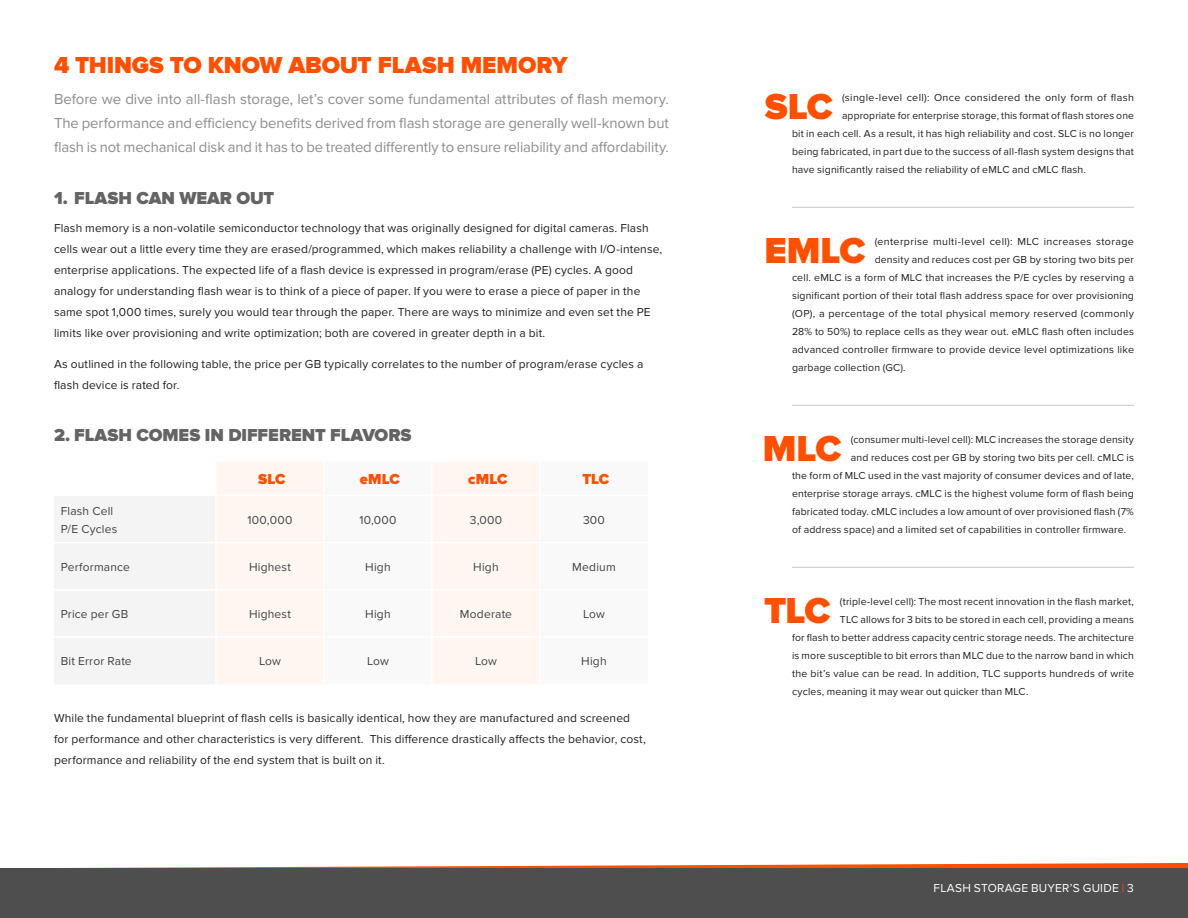
<style>
.page{position:relative;width:1188px;height:918px;background:#fff}
.page>*{position:absolute;margin:0;border:0;box-sizing:border-box;transform-origin:0 0}
.Component_Callout{font:900 37.5px "Proxima Nova";letter-spacing:-.025em;color:#fe5000}
.Heading_1{font:900 24px "Proxima Nova";letter-spacing:-.005em;color:#fe5000}
.t1{font:900 18px "Proxima Nova";letter-spacing:-.005em;color:#646464}
.Subheading{font:15px/24px "Proxima Nova";letter-spacing:-.005em;color:#8b8d90;text-align:justify}
.Table_Header_Row{font:900 15px "Proxima Nova";letter-spacing:-.005em;color:#fe5000}
.Body_Copy{font:12px/21px "Proxima Nova";letter-spacing:.01em;color:#231f20}
.Table_Body{font:12px "Proxima Nova";letter-spacing:.015em;color:#434343}
.Table_Left_Column{font:12px "Proxima Nova";letter-spacing:.015em;color:#434343}
.t2{font:12px "Proxima Nova";letter-spacing:.02em;color:#fff}
.Component_Callout-2{font:10.5px "Proxima Nova";letter-spacing:.015em;color:#231f20}
.Component_Callout-3{font:10.5px "Proxima Nova";letter-spacing:.035em;color:#231f20}
.s1{color:#fe5000}
</style>
<div class="page">
<div style="left:217px;top:462px;width:106px;height:222px;background:#fff6f2"></div>
<div style="left:433px;top:462px;width:106px;height:222px;background:#fff6f2"></div>
<div style="left:54px;top:497px;width:161px;height:187px;background:#f4f4f4"></div>
<hr style="left:216px;top:495px;width:108px;height:1px;background:#fff">
<hr style="left:432px;top:495px;width:108px;height:1px;background:#fff">
<hr style="left:54px;top:542px;width:162px;height:1px;background:#fff">
<hr style="left:216px;top:542px;width:108px;height:1px;background:#fff">
<hr style="left:432px;top:542px;width:108px;height:1px;background:#fff">
<hr style="left:54px;top:589px;width:162px;height:2px;background:#fff">
<hr style="left:216px;top:589px;width:108px;height:2px;background:#fff">
<hr style="left:432px;top:589px;width:108px;height:2px;background:#fff">
<hr style="left:54px;top:636px;width:162px;height:2px;background:#fff">
<hr style="left:216px;top:636px;width:108px;height:2px;background:#fff">
<hr style="left:432px;top:636px;width:108px;height:2px;background:#fff">
<hr style="left:792px;top:207px;width:342px;height:1px;background:#c5c6c7">
<hr style="left:792px;top:405px;width:342px;height:1px;background:#c5c6c7">
<hr style="left:792px;top:567px;width:342px;height:1px;background:#c5c6c7">
<svg style="left:66px;top:863px;width:1122px;height:5px"></svg>
<div style="left:0;top:868px;width:1188px;height:50px;background:#4e4e4e"></div>
<p class="Heading_1" style="left:54px;top:51px;width:515px">4 THINGS TO KNOW ABOUT FLASH MEMORY</p>
<p class="Subheading" style="left:54px;top:87px;width:617px">Before we dive into all-flash storage, let’s cover some fundamental attributes of flash memory.<br>The performance and efficiency benefits derived from flash storage are generally well-known but flash is not mechanical disk and it has to be treated differently to ensure reliability and affordability.</p>
<p class="t1" style="left:54px;top:187px;width:222px">1. FLASH CAN WEAR OUT</p>
<p class="Body_Copy" style="left:54px;top:217px;width:610px">Flash memory is a non-volatile semiconductor technology that was originally designed for digital cameras. Flash cells wear out a little every time they are erased/programmed, which makes reliability a challenge with I/O-intense, enterprise applications. The expected life of a flash device is expressed in program/erase (PE) cycles. A good analogy for understanding flash wear is to think of a piece of paper. If you were to erase a piece of paper in the same spot 1,000 times, surely you would tear through the paper. There are ways to minimize and even set the PE limits like over provisioning and write optimization; both are covered in greater depth in a bit.</p>
<p class="Body_Copy" style="left:54px;top:354px;width:591px">As outlined in the following table, the price per GB typically correlates to the number of program/erase cycles a flash device is rated for.</p>
<p class="t1" style="left:54px;top:425px;width:359px">2. FLASH COMES IN DIFFERENT FLAVORS</p>
<p class="Table_Header_Row" style="left:258px;top:471px;width:29px">SLC</p>
<p class="Table_Header_Row" style="left:360px;top:471px;width:42px">eMLC</p>
<p class="Table_Header_Row" style="left:468px;top:471px;width:41px">cMLC</p>
<p class="Table_Header_Row" style="left:582px;top:471px;width:29px">TLC</p>
<p class="Table_Left_Column" style="left:61px;top:504px;width:54px">Flash Cell</p>
<p class="Table_Left_Column" style="left:61px;top:522px;width:58px">P/E Cycles</p>
<p class="Table_Body" style="left:248px;top:513px;width:46px">100,000</p>
<p class="Table_Body" style="left:359px;top:513px;width:39px">10,000</p>
<p class="Table_Body" style="left:470px;top:513px;width:34px">3,000</p>
<p class="Table_Body" style="left:583px;top:513px;width:23px">300</p>
<p class="Table_Left_Column" style="left:61px;top:560px;width:71px">Performance</p>
<p class="Table_Body" style="left:249px;top:560px;width:43px">Highest</p>
<p class="Table_Body" style="left:365px;top:560px;width:27px">High</p>
<p class="Table_Body" style="left:473px;top:560px;width:27px">High</p>
<p class="Table_Body" style="left:572px;top:560px;width:45px">Medium</p>
<p class="Table_Left_Column" style="left:61px;top:607px;width:69px">Price per GB</p>
<p class="Table_Body" style="left:249px;top:607px;width:43px">Highest</p>
<p class="Table_Body" style="left:365px;top:607px;width:27px">High</p>
<p class="Table_Body" style="left:460px;top:607px;width:54px">Moderate</p>
<p class="Table_Body" style="left:583px;top:607px;width:23px">Low</p>
<p class="Table_Left_Column" style="left:61px;top:655px;width:72px">Bit Error Rate</p>
<p class="Table_Body" style="left:259px;top:655px;width:23px">Low</p>
<p class="Table_Body" style="left:367px;top:655px;width:23px">Low</p>
<p class="Table_Body" style="left:475px;top:655px;width:23px">Low</p>
<p class="Table_Body" style="left:581px;top:655px;width:27px">High</p>
<p class="Body_Copy" style="left:54px;top:707px;width:593px">While the fundamental blueprint of flash cells is basically identical, how they are manufactured and screened for performance and other characteristics is very different. This difference drastically affects the behavior, cost, performance and reliability of the end system that is built on it.</p>
<p class="Component_Callout" style="left:765px;top:85px;width:70px">SLC</p>
<p class="Component_Callout-3" style="left:842px;top:92px;width:293px">(single-level cell): Once considered the only form of flash</p>
<p class="Component_Callout-2" style="left:842px;top:110px;width:293px">appropriate for enterprise storage, this format of flash stores one</p>
<p class="Component_Callout-2" style="left:792px;top:128px;width:344px">bit in each cell. As a result, it has high reliability and cost. SLC is no longer</p>
<p class="Component_Callout-2" style="left:792px;top:146px;width:343px">being fabricated, in part due to the success of all-flash system designs that</p>
<p class="Component_Callout-2" style="left:792px;top:164px;width:296px">have significantly raised the reliability of eMLC and cMLC flash.</p>
<p class="Component_Callout" style="left:764px;top:229px;width:103px">EMLC</p>
<p class="Component_Callout-3" style="left:875px;top:236px;width:261px">(enterprise multi-level cell): MLC increases storage</p>
<p class="Component_Callout-2" style="left:875px;top:254px;width:261px">density and reduces cost per GB by storing two bits per</p>
<p class="Component_Callout-2" style="left:792px;top:272px;width:343px">cell. eMLC is a form of MLC that increases the P/E cycles by reserving a</p>
<p class="Component_Callout-2" style="left:792px;top:290px;width:344px">significant portion of their total flash address space for over provisioning</p>
<p class="Component_Callout-2" style="left:792px;top:308px;width:343px">(OP), a percentage of the total physical memory reserved (commonly</p>
<p class="Component_Callout-2" style="left:792px;top:326px;width:343px">28% to 50%) to replace cells as they wear out. eMLC flash often includes</p>
<p class="Component_Callout-2" style="left:792px;top:344px;width:344px">advanced controller firmware to provide device level optimizations like</p>
<p class="Component_Callout-2" style="left:792px;top:362px;width:115px">garbage collection (GC).</p>
<p class="Component_Callout" style="left:763px;top:427px;width:80px">MLC</p>
<p class="Component_Callout-2" style="left:851px;top:434px;width:285px">(consumer multi-level cell): MLC increases the storage density</p>
<p class="Component_Callout-2" style="left:851px;top:452px;width:285px">and reduces cost per GB by storing two bits per cell. cMLC is</p>
<p class="Component_Callout-2" style="left:792px;top:470px;width:343px">the form of MLC used in the vast majority of consumer devices and of late,</p>
<p class="Component_Callout-2" style="left:792px;top:488px;width:343px">enterprise storage arrays. cMLC is the highest volume form of flash being</p>
<p class="Component_Callout-2" style="left:792px;top:506px;width:343px">fabricated today. cMLC includes a low amount of over provisioned flash (7%</p>
<p class="Component_Callout-2" style="left:792px;top:524px;width:336px">of address space) and a limited set of capabilities in controller firmware.</p>
<p class="Component_Callout" style="left:764px;top:589px;width:68px">TLC</p>
<p class="Component_Callout-2" style="left:840px;top:596px;width:296px">(triple-level cell): The most recent innovation in the flash market,</p>
<p class="Component_Callout-2" style="left:840px;top:614px;width:296px">TLC allows for 3 bits to be stored in each cell, providing a means</p>
<p class="Component_Callout-2" style="left:792px;top:632px;width:343px">for flash to better address capacity centric storage needs. The architecture</p>
<p class="Component_Callout-2" style="left:792px;top:650px;width:343px">is more susceptible to bit errors than MLC due to the narrow band in which</p>
<p class="Component_Callout-2" style="left:792px;top:668px;width:343px">the bit’s value can be read. In addition, TLC supports hundreds of write</p>
<p class="Component_Callout-2" style="left:792px;top:686px;width:238px">cycles, meaning it may wear out quicker than MLC.</p>
<p class="t2" style="left:934px;top:881px;width:202px">FLASH STORAGE BUYER’S GUIDE <span class="s1">|</span> 3</p>
</div>
